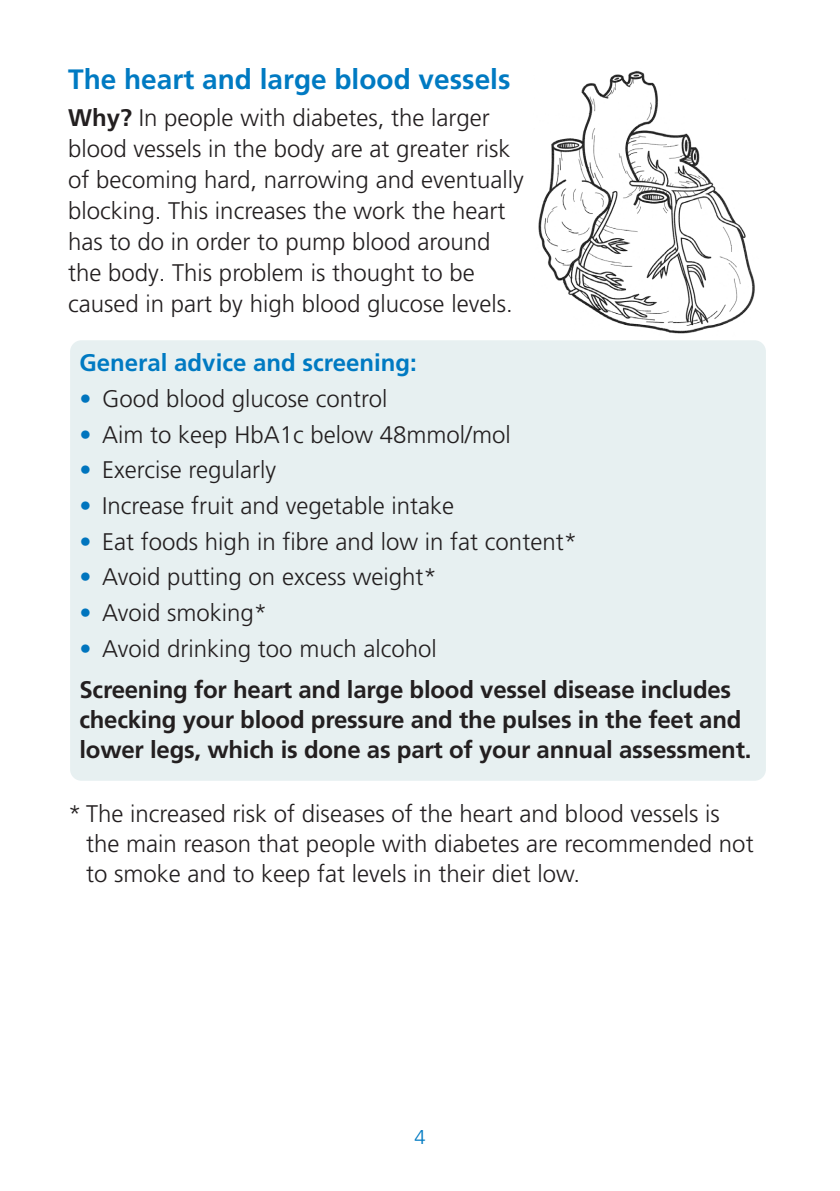
<style>
.page{position:relative;width:840px;height:1191px;background:#fff}
.page>*{position:absolute;margin:0;border:0;box-sizing:border-box;transform-origin:0 0}
.Para{font:700 28px "Frutiger LT Pro";color:#007ac2}
.Para-2{font:300 24px/31px "Frutiger LT Pro";color:#231f20}
.Para-3{font:700 24px/30px "Frutiger LT Pro";letter-spacing:-.01em;color:#231f20}
.Para-4{font:700 24px "Frutiger LT Pro";color:#007ac2}
.t1{font:300 20px "Frutiger LT Pro";color:#007ac2}
.s1{font-weight:700}
.s2{color:#0075be}
</style>
<div class="page">
<div style="left:70px;top:340px;width:695px;height:440px;background:#e7f0f1;border-radius:11px"></div>
<img style="left:538px;top:70px;width:217px;height:264px">
<p class="Para" style="left:68px;top:63px;width:443px">The heart and large blood vessels</p>
<p class="Para-2" style="left:68px;top:102px;width:457px"><span class="s1">Why?</span> In people with diabetes, the larger blood vessels in the body are at greater risk of becoming hard, narrowing and eventually blocking. This increases the work the heart has to do in order to pump blood around the body. This problem is thought to be caused in part by high blood glucose levels.</p>
<p class="Para-4" style="left:79px;top:348px;width:338px">General advice and screening:</p>
<p class="Para-2" style="left:79px;top:383px;width:309px"><span class="s2">•</span> Good blood glucose control</p>
<p class="Para-2" style="left:79px;top:419px;width:432px"><span class="s2">•</span> Aim to keep HbA1c below 48mmol/mol</p>
<p class="Para-2" style="left:79px;top:454px;width:198px"><span class="s2">•</span> Exercise regularly</p>
<p class="Para-2" style="left:79px;top:490px;width:376px"><span class="s2">•</span> Increase fruit and vegetable intake</p>
<p class="Para-2" style="left:79px;top:526px;width:499px"><span class="s2">•</span> Eat foods high in fibre and low in fat content*</p>
<p class="Para-2" style="left:79px;top:561px;width:358px"><span class="s2">•</span> Avoid putting on excess weight*</p>
<p class="Para-2" style="left:79px;top:597px;width:189px"><span class="s2">•</span> Avoid smoking*</p>
<p class="Para-2" style="left:79px;top:633px;width:358px"><span class="s2">•</span> Avoid drinking too much alcohol</p>
<p class="Para-3" style="left:79px;top:674px;width:673px">Screening for heart and large blood vessel disease includes checking your blood pressure and the pulses in the feet and lower legs, which is done as part of your annual assessment.</p>
<p class="Para-2" style="left:86px;top:799px;width:668px;line-height:30px;text-indent:-18px">* The increased risk of diseases of the heart and blood vessels is the main reason that people with diabetes are recommended not to smoke and to keep fat levels in their diet low.</p>
<p class="t1" style="left:414px;top:1125px;width:13px">4</p>
</div>
